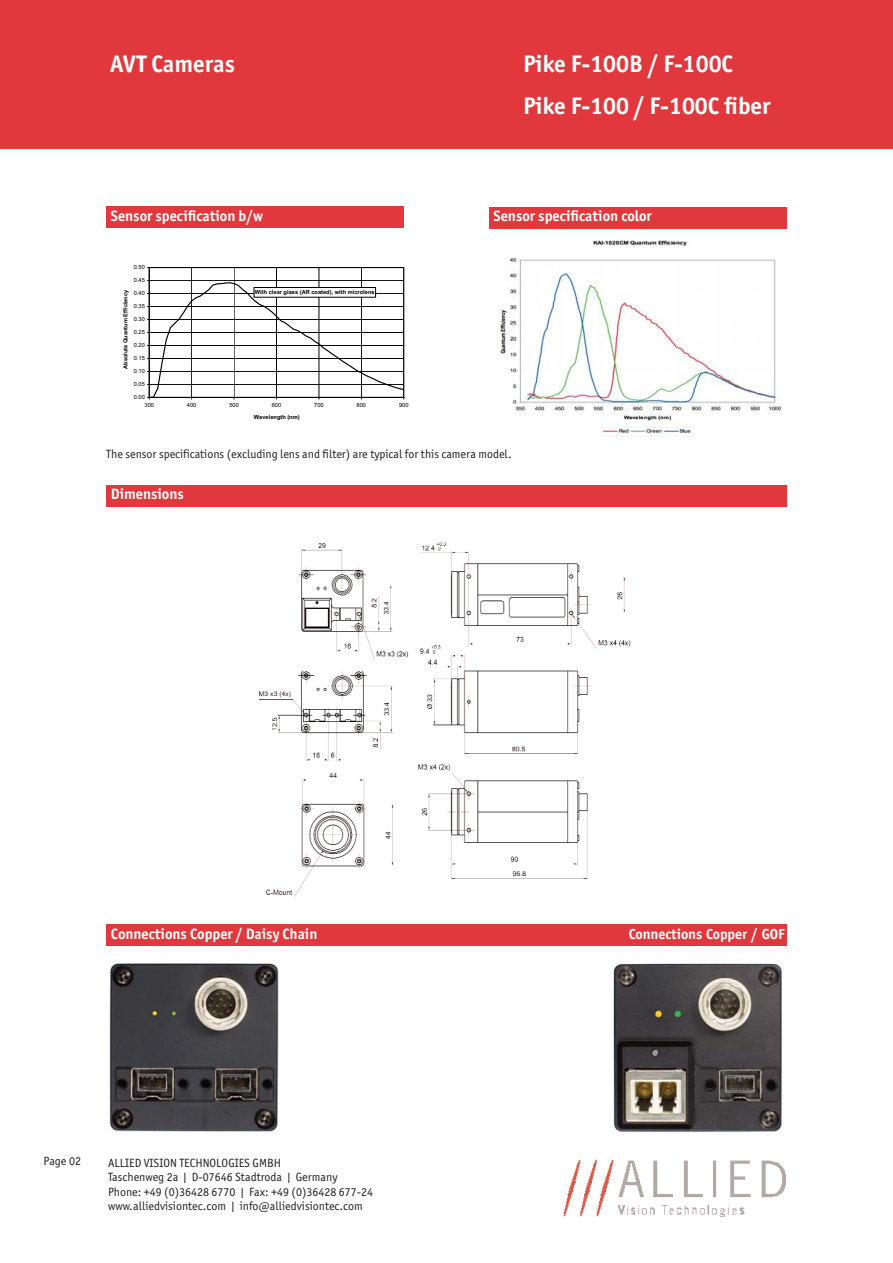
<style>
.page{position:relative;width:893px;height:1263px;background:#fff}
.page>*{position:absolute;margin:0;border:0;box-sizing:border-box;transform-origin:0 0}
.t1{font:700 24px/42.3px "Officina Sans ITC Std";color:#fff}
.t2{font:700 15px "Officina Sans ITC Std";color:#fff}
.t3{font:700 15px "Officina Sans";color:#fff}
.t4{font:12px/14.4px "Officina Sans ITC Std";color:#231f20}
.t5{font:700 5.7px "Arial";color:#000}
.t6{font:5.7px "Arial";color:#000}
</style>
<div class="page">
<div style="left:0;top:0;width:893px;height:149px;background:#e1383d"></div>
<img style="left:564px;top:1159px;width:221px;height:57px">
<div style="left:106px;top:485px;width:681px;height:22px;background:#e1383d"></div>
<div style="left:106px;top:925px;width:681px;height:21px;background:#e1383d"></div>
<img style="left:260px;top:542px;width:371px;height:355px">
<img style="left:109px;top:963px;width:170px;height:170px">
<img style="left:612px;top:963px;width:170px;height:170px">
<div style="left:106px;top:207px;width:298px;height:21px;background:#e1383d"></div>
<div style="left:489px;top:207px;width:298px;height:21px;background:#e1383d"></div>
<hr style="left:192px;top:268px;width:1px;height:129px;background:#000">
<hr style="left:234px;top:268px;width:1px;height:129px;background:#000">
<hr style="left:277px;top:268px;width:1px;height:129px;background:#000">
<hr style="left:319px;top:268px;width:1px;height:129px;background:#000">
<hr style="left:361px;top:268px;width:1px;height:129px;background:#000">
<hr style="left:404px;top:268px;width:1px;height:129px;background:#000">
<hr style="left:149px;top:268px;width:1px;height:129px;background:#000">
<svg style="left:147px;top:280px;width:258px;height:119px"></svg>
<div style="left:254px;top:288px;width:122px;height:9px;background:#fff"></div>
<div style="left:254px;top:287px;width:122px;height:10px;border:1px solid #000"></div>
<img style="left:500px;top:240px;width:283px;height:196px">
<p class="t1" style="left:110px;top:42px;width:126px">AVT Cameras</p>
<p class="t1" style="left:523px;top:43px;width:249px">Pike F-100B / F-100C<br>Pike F-100 / F-100C fiber</p>
<p class="t2" style="left:111px;top:207px;width:154px">Sensor specification b/w</p>
<p class="t2" style="left:493px;top:207px;width:160px">Sensor specification color</p>
<p class="t6" style="left:134px;top:265px;width:13px">0.50</p>
<p class="t6" style="left:134px;top:278px;width:13px">0.45</p>
<p class="t5" style="left:123px;top:369px;width:81px;rotate:-90deg">Absolute Quantum Efficiency</p>
<p class="t6" style="left:134px;top:291px;width:13px">0.40</p>
<p class="t6" style="left:134px;top:304px;width:13px">0.35</p>
<p class="t6" style="left:134px;top:317px;width:13px">0.30</p>
<p class="t6" style="left:134px;top:330px;width:13px">0.25</p>
<p class="t6" style="left:134px;top:343px;width:13px">0.20</p>
<p class="t6" style="left:134px;top:356px;width:13px">0.15</p>
<p class="t6" style="left:134px;top:369px;width:13px">0.10</p>
<p class="t6" style="left:134px;top:382px;width:13px">0.05</p>
<p class="t6" style="left:134px;top:395px;width:13px">0.00</p>
<p class="t5" style="left:255px;top:290px;width:121px">With clear glass (AR coated), with microlens</p>
<p class="t6" style="left:145px;top:403px;width:11px">300</p>
<p class="t6" style="left:187px;top:403px;width:11px">400</p>
<p class="t6" style="left:229px;top:403px;width:11px">500</p>
<p class="t6" style="left:272px;top:403px;width:11px">600</p>
<p class="t6" style="left:314px;top:403px;width:11px">700</p>
<p class="t6" style="left:357px;top:403px;width:11px">800</p>
<p class="t6" style="left:399px;top:403px;width:11px">900</p>
<p class="t5" style="left:254px;top:415px;width:47px">Wavelength (nm)</p>
<p class="t4" style="left:106px;top:447px;width:407px">The sensor specifications (excluding lens and filter) are typical for this camera model.</p>
<p class="t2" style="left:111px;top:485px;width:75px">Dimensions</p>
<p class="t2" style="left:111px;top:925px;width:208px">Connections Copper / Daisy Chain</p>
<p class="t3" style="left:629px;top:928px;width:158px">Connections Copper / GOF</p>
<p class="t4" style="left:44px;top:1155px;width:39px">Page 02</p>
<p class="t4" style="left:108px;top:1156px;width:267px">ALLIED VISION TECHNOLOGIES GMBH<br>Taschenweg 2a | D-07646 Stadtroda | Germany Phone: +49 (0)36428 6770 | Fax: +49 (0)36428 677-24 www.alliedvisiontec.com | info@alliedvisiontec.com</p>
</div>
